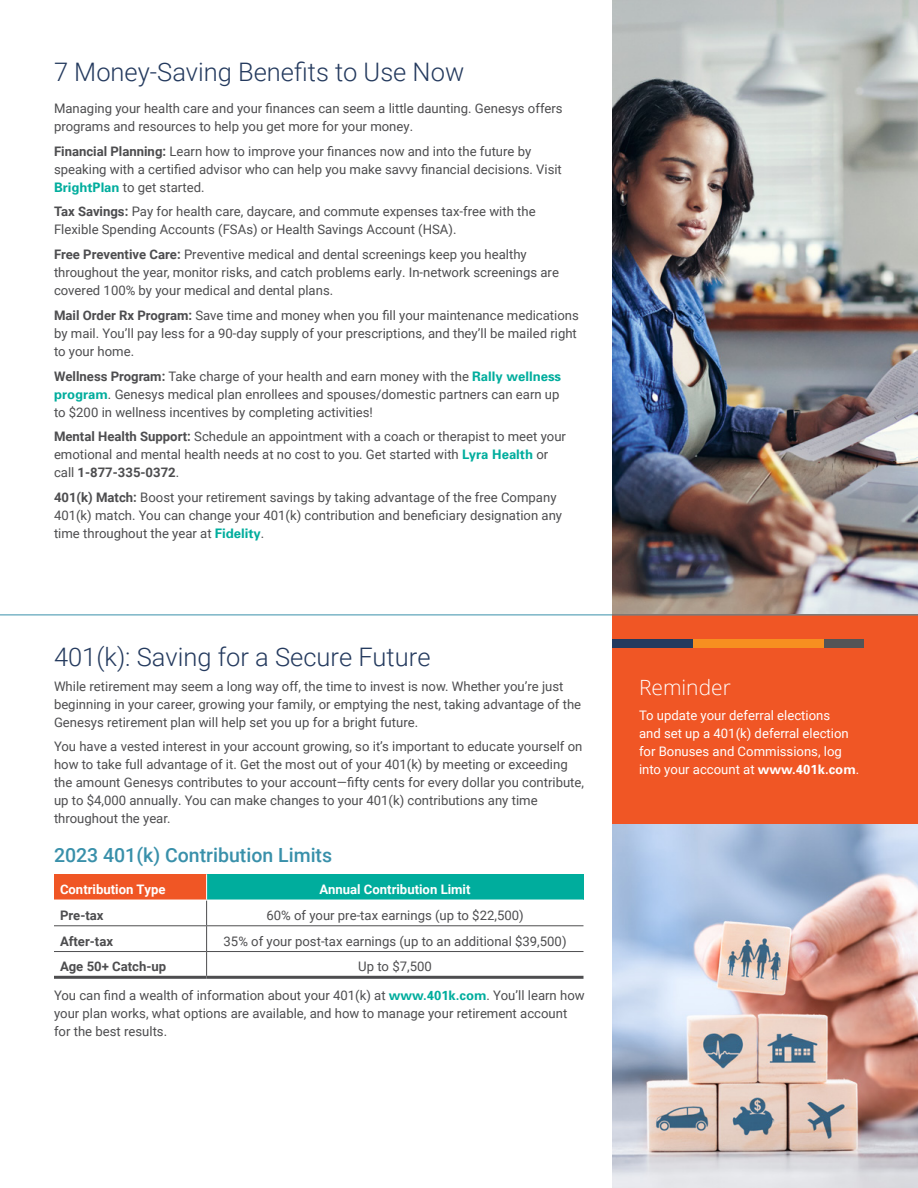
<style>
.page{position:relative;width:918px;height:1188px;background:#fff}
.page>*{position:absolute;margin:0;border:0;box-sizing:border-box;transform-origin:0 0}
.t1{font:300 25.5px "Roboto";color:#243a5e}
.t2{font:300 21px "Open Sans";color:#fff}
.t3{font:500 19.5px "Roboto";color:#3990aa}
.t4{font:13.2px/18px "Roboto";color:#4d4d4f}
.t5{font:13.2px/18px "Roboto";color:#fff}
.t6{font:700 13.2px "Roboto";color:#fff}
.t7{font:700 13.2px "Roboto";color:#4d4d4f}
.s1{font-weight:700}
.s2{font-family:"Univers";font-weight:700;color:#00ad9d}
.s3{font-family:"Univers";font-weight:700}
</style>
<div class="page">
<img style="left:612px;top:0;width:306px;height:615px">
<div style="left:612px;top:615px;width:306px;height:209px;background:#f05625"></div>
<img style="left:612px;top:824px;width:306px;height:364px">
<div style="left:823px;top:639px;width:41px;height:9px;background:#545456"></div>
<div style="left:692px;top:639px;width:131px;height:9px;background:#f78f20"></div>
<div style="left:612px;top:639px;width:80px;height:9px;background:#243a5e"></div>
<div style="left:54px;top:874px;width:153px;height:26px;background:#f05625"></div>
<div style="left:207px;top:874px;width:377px;height:26px;background:#00ad9d"></div>
<hr style="left:54px;top:925px;width:153px;height:1px;background:#4d4d4f">
<hr style="left:207px;top:925px;width:377px;height:1px;background:#4d4d4f">
<hr style="left:54px;top:951px;width:153px;height:1px;background:#4d4d4f">
<hr style="left:207px;top:951px;width:377px;height:1px;background:#4d4d4f">
<svg style="left:206px;top:874px;width:1px;height:102px"></svg>
<hr style="left:54px;top:900px;width:153px;height:1px;background:#fff">
<hr style="left:54px;top:976px;width:153px;height:3px;background:#4d4d4f">
<hr style="left:207px;top:976px;width:377px;height:3px;background:#4d4d4f">
<hr style="left:0;top:615px;width:918px;height:1px;background:#3990aa">
<h1 class="t1" style="left:54px;top:54px;width:412px">7 Money-Saving Benefits to Use Now</h1>
<p class="t4" style="left:54px;top:99px;width:510px">Managing your health care and your finances can seem a little daunting. Genesys offers programs and resources to help you get more for your money.</p>
<p class="t4" style="left:54px;top:142px;width:509px"><span class="s1">Financial Planning:</span> Learn how to improve your finances now and into the future by speaking with a certified advisor who can help you make savvy financial decisions. Visit<br><span class="s2">BrightPlan</span> to get started.</p>
<p class="t4" style="left:54px;top:202px;width:483px"><span class="s1">Tax Savings:</span> Pay for health care, daycare, and commute expenses tax-free with the<br>Flexible Spending Accounts (FSAs) or Health Savings Account (HSA).</p>
<p class="t4" style="left:54px;top:245px;width:506px"><span class="s1">Free Preventive Care:</span> Preventive medical and dental screenings keep you healthy throughout the year, monitor risks, and catch problems early. In-network screenings are covered 100% by your medical and dental plans.</p>
<p class="t4" style="left:54px;top:306px;width:526px"><span class="s1">Mail Order Rx Program:</span> Save time and money when you fill your maintenance medications by mail. You’ll pay less for a 90-day supply of your prescriptions, and they’ll be mailed right to your home.</p>
<p class="t4" style="left:54px;top:367px;width:509px"><span class="s1">Wellness Program:</span> Take charge of your health and earn money with the <span class="s2">Rally wellness program</span>. Genesys medical plan enrollees and spouses/domestic partners can earn up to $200 in wellness incentives by completing activities!</p>
<p class="t4" style="left:54px;top:427px;width:514px"><span class="s1">Mental Health Support:</span> Schedule an appointment with a coach or therapist to meet your emotional and mental health needs at no cost to you. Get started with <span class="s2">Lyra Health</span> or call <span class="s1">1-877-335-0372</span>.</p>
<p class="t4" style="left:54px;top:488px;width:510px"><span class="s1">401(k) Match:</span> Boost your retirement savings by taking advantage of the free Company<br>401(k) match. You can change your 401(k) contribution and beneficiary designation any time throughout the year at <span class="s2">Fidelity</span>.</p>
<h1 class="t1" style="left:54px;top:639px;width:378px">401(k): Saving for a Secure Future</h1>
<p class="t4" style="left:54px;top:676px;width:529px">While retirement may seem a long way off, the time to invest is now. Whether you’re just beginning in your career, growing your family, or emptying the nest, taking advantage of the<br>Genesys retirement plan will help set you up for a bright future.</p>
<p class="t4" style="left:54px;top:737px;width:532px">You have a vested interest in your account growing, so it’s important to educate yourself on how to take full advantage of it. Get the most out of your 401(k) by meeting or exceeding the amount Genesys contributes to your account—fifty cents for every dollar you contribute, up to $4,000 annually. You can make changes to your 401(k) contributions any time throughout the year.</p>
<h3 class="t3" style="left:54px;top:841px;width:280px">2023 401(k) Contribution Limits</h3>
<p class="t6" style="left:60px;top:880px;width:107px">Contribution Type</p>
<p class="t6" style="left:320px;top:880px;width:152px">Annual Contribution Limit</p>
<p class="t7" style="left:60px;top:906px;width:45px">Pre-tax</p>
<p class="t4" style="left:266px;top:906px;width:259px">60% of your pre-tax earnings (up to $22,500)</p>
<p class="t7" style="left:60px;top:932px;width:55px">After-tax</p>
<p class="t4" style="left:224px;top:931px;width:344px">35% of your post-tax earnings (up to an additional $39,500)</p>
<p class="t7" style="left:60px;top:957px;width:108px">Age 50+ Catch-up</p>
<p class="t4" style="left:54px;top:952px;width:532px;line-height:28.5px;text-indent:304px">Up to $7,500<br>You can find a wealth of information about your 401(k) at <span class="s2">www.401k.com</span>. You’ll learn how</p>
<p class="t4" style="left:54px;top:1004px;width:515px">your plan works, what options are available, and how to manage your retirement account for the best results.</p>
<h2 class="t2" style="left:639px;top:673px;width:93px">Reminder</h2>
<p class="t5" style="left:639px;top:706px;width:222px">To update your deferral elections<br>and set up a 401(k) deferral election for Bonuses and Commissions, log into your account at <span class="s3">www.401k.com</span>.</p>
</div>
